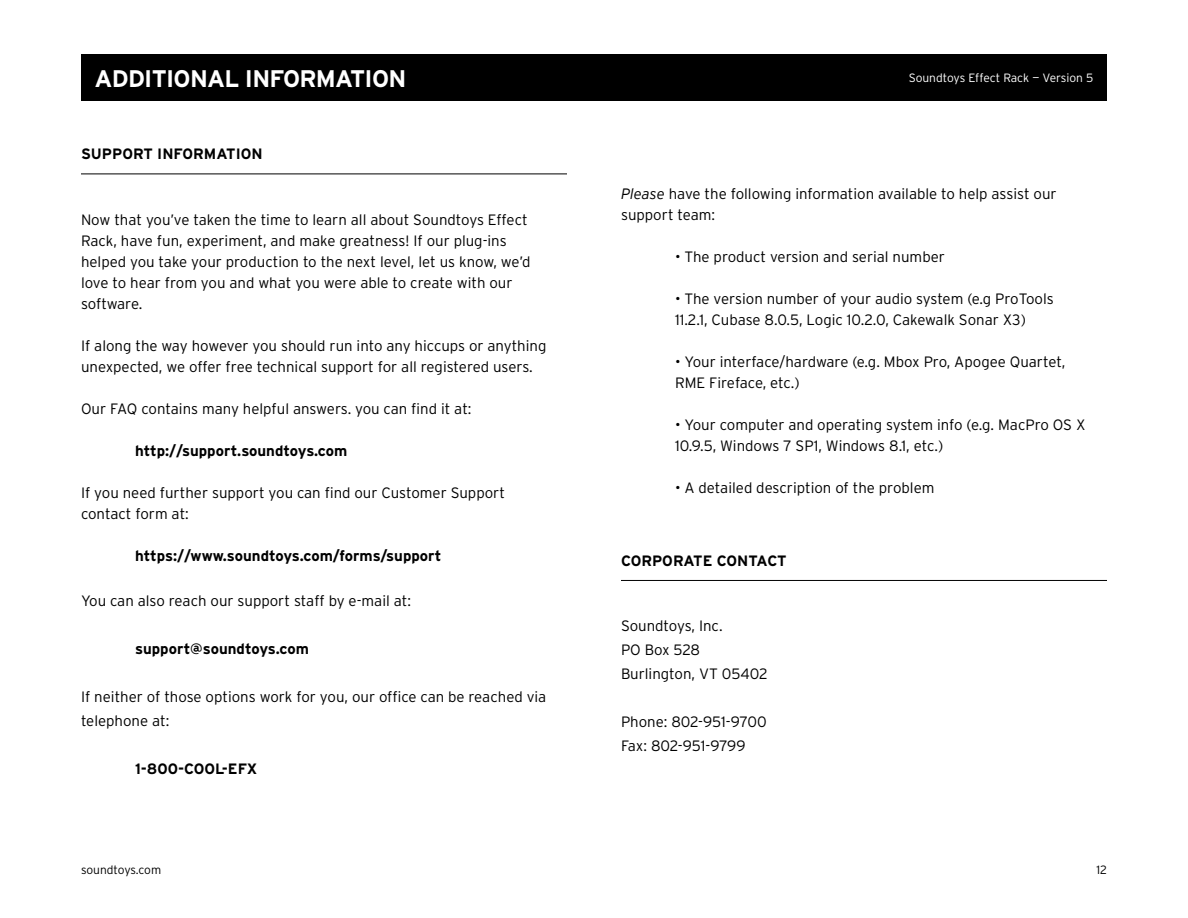
<style>
.page{position:relative;width:1188px;height:918px;background:#fff}
.page>*{position:absolute;margin:0;border:0;box-sizing:border-box;transform-origin:0 0}
.t1{font:700 24px "Interstate";letter-spacing:-.03em;color:#fff}
.t2{font:300 15px/21px "Interstate";color:#000}
.t3{font:700 15px "Interstate";color:#000}
.t4{font:300 12px "Interstate";color:#fff}
.t5{font:300 12px "Interstate";color:#000}
.s1{font-style:italic}
</style>
<div class="page">
<div style="left:81px;top:54px;width:1026px;height:47px;background:#000"></div>
<hr style="left:81px;top:174px;width:486px;height:1px;background:#000">
<hr style="left:621px;top:580px;width:486px;height:1px;background:#000">
<p class="t1" style="left:94px;top:65px;width:313px">ADDITIONAL INFORMATION</p>
<p class="t3" style="left:81px;top:146px;width:183px">SUPPORT INFORMATION</p>
<p class="t2" style="left:81px;top:209px;width:451px">Now that you’ve taken the time to learn all about Soundtoys Effect Rack, have fun, experiment, and make greatness! If our plug-ins helped you take your production to the next level, let us know, we’d love to hear from you and what you were able to create with our software.</p>
<p class="t2" style="left:81px;top:335px;width:467px">If along the way however you should run into any hiccups or anything unexpected, we offer free technical support for all registered users.</p>
<p class="t2" style="left:81px;top:398px;width:392px">Our FAQ contains many helpful answers. you can find it at:</p>
<p class="t3" style="left:135px;top:442px;width:214px">http://support.soundtoys.com</p>
<p class="t2" style="left:81px;top:482px;width:426px">If you need further support you can find our Customer Support contact form at:</p>
<p class="t3" style="left:135px;top:547px;width:308px">https://www.soundtoys.com/forms/support</p>
<p class="t2" style="left:81px;top:590px;width:331px">You can also reach our support staff by e-mail at:</p>
<p class="t3" style="left:135px;top:640px;width:175px">support@soundtoys.com</p>
<p class="t2" style="left:81px;top:684px;width:467px;line-height:24px">If neither of those options work for you, our office can be reached via telephone at:</p>
<p class="t3" style="left:135px;top:760px;width:124px">1-800-COOL-EFX</p>
<p class="t4" style="left:909px;top:71px;width:186px">Soundtoys Effect Rack — Version 5</p>
<p class="t2" style="left:621px;top:183px;width:437px"><span class="s1">Please</span> have the following information available to help assist our support team:</p>
<p class="t2" style="left:675px;top:246px;width:271px">• The product version and serial number</p>
<p class="t2" style="left:675px;top:288px;width:380px">• The version number of your audio system (e.g ProTools<br>11.2.1, Cubase 8.0.5, Logic 10.2.0, Cakewalk Sonar X3)</p>
<p class="t2" style="left:675px;top:351px;width:392px">• Your interface/hardware (e.g. Mbox Pro, Apogee Quartet,<br>RME Fireface, etc.)</p>
<p class="t2" style="left:675px;top:414px;width:412px">• Your computer and operating system info (e.g. MacPro OS X<br>10.9.5, Windows 7 SP1, Windows 8.1, etc.)</p>
<p class="t2" style="left:675px;top:477px;width:261px">• A detailed description of the problem</p>
<p class="t3" style="left:621px;top:552px;width:167px">CORPORATE CONTACT</p>
<p class="t2" style="left:621px;top:615px;width:103px">Soundtoys, Inc.</p>
<p class="t2" style="left:621px;top:637px;width:148px;line-height:24px">PO Box 528<br>Burlington, VT 05402</p>
<p class="t2" style="left:621px;top:709px;width:147px;line-height:24px">Phone: 802-951-9700<br>Fax: 802-951-9799</p>
<p class="t5" style="left:81px;top:863px;width:82px">soundtoys.com</p>
<p class="t5" style="left:1096px;top:863px;width:12px">12</p>
</div>
